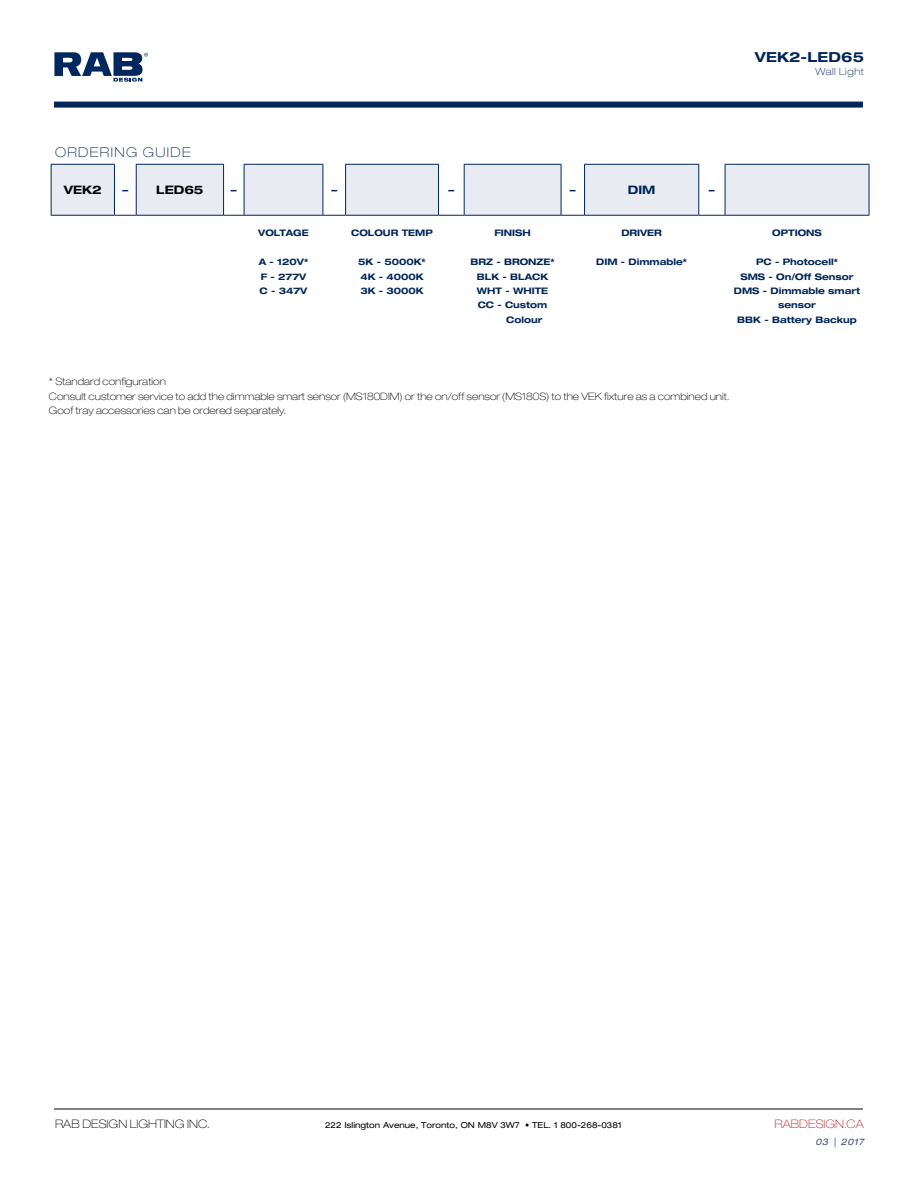
<style>
.page{position:relative;width:918px;height:1188px;background:#fff}
.page>*{position:absolute;margin:0;border:0;box-sizing:border-box;transform-origin:0 0}
.t1{font:700 expanded 13.8px "Helvetica Neue LT Std";letter-spacing:.01em;color:#00255a}
.t2{font:100 expanded 13.5px "Helvetica Neue LT Std";letter-spacing:.1em;color:#00255a}
.t3{font:100 expanded 11.7px "Helvetica Neue LT Std";color:#000}
.t4{font:100 expanded 11.7px "Helvetica Neue LT Std";color:#be1f24}
.t5{font:700 expanded 11.7px "Helvetica Neue LT Std";color:#000}
.t6{font:700 expanded 11.7px "Helvetica Neue LT Std";color:#00255a}
.t7{font:100 expanded 10.2px/14.4px "Helvetica Neue LT Std";color:#000}
.t8{font:100 expanded 9.9px "Helvetica Neue LT Std";letter-spacing:.05em;color:#00255a}
.t9{font:700 expanded 9px/14.4px "Helvetica Neue LT Std";color:#00255a}
.t10{font:italic expanded 9px "Helvetica Neue LT Std";letter-spacing:.07em;color:#394f7e}
.t11{font:expanded 8.25px "Helvetica Neue LT Std";color:#000}
.s1{color:#00255a}
</style>
<div class="page">
<svg style="left:54px;top:52px;width:94px;height:30px"></svg>
<div style="left:54px;top:102px;width:809px;height:6px;background:#00255a"></div>
<hr style="left:54px;top:1109px;width:809px;height:1px;background:#000">
<hr style="left:869px;top:165px;width:1px;height:50px;background:#00255a">
<svg style="left:51px;top:164px;width:818px;height:52px"></svg>
<hr style="left:725px;top:215px;width:144px;height:1px;background:#00255a">
<h1 class="t1" style="left:755px;top:49px;width:111px">VEK2-LED65</h1>
<p class="t8" style="left:815px;top:66px;width:50px">Wall Light</p>
<h2 class="t2" style="left:55px;top:144px;width:137px">ORDERING GUIDE</h2>
<p class="t5" style="left:64px;top:182px;width:40px">VEK2</p>
<p class="t5" style="left:122px;top:182px;width:83px"><span class="s1">–</span> LED65</p>
<p class="t6" style="left:231px;top:182px;width:7px">–</p>
<p class="t6" style="left:331px;top:182px;width:7px">–</p>
<p class="t6" style="left:448px;top:182px;width:7px">–</p>
<p class="t6" style="left:570px;top:182px;width:7px">–</p>
<p class="t6" style="left:628px;top:182px;width:29px">DIM</p>
<p class="t6" style="left:709px;top:182px;width:7px">–</p>
<p class="t9" style="left:258px;top:226px;width:52px">VOLTAGE</p>
<p class="t9" style="left:259px;top:255px;width:51px">A - 120V*<br>F - 277V<br>C - 347V</p>
<p class="t9" style="left:351px;top:226px;width:83px">COLOUR TEMP</p>
<p class="t9" style="left:358px;top:255px;width:69px">5K - 5000K*<br>4K - 4000K<br>3K - 3000K</p>
<p class="t9" style="left:494px;top:226px;width:38px">FINISH</p>
<p class="t9" style="left:471px;top:255px;width:85px">BRZ - BRONZE*</p>
<p class="t9" style="left:477px;top:269px;width:73px">BLK - BLACK</p>
<p class="t9" style="left:477px;top:283px;width:73px">WHT - WHITE</p>
<p class="t9" style="left:478px;top:298px;width:71px">CC - Custom</p>
<p class="t9" style="left:506px;top:312px;width:38px">Colour</p>
<p class="t9" style="left:621px;top:226px;width:42px">DRIVER</p>
<p class="t9" style="left:596px;top:255px;width:92px">DIM - Dimmable*</p>
<p class="t9" style="left:772px;top:226px;width:51px">OPTIONS</p>
<p class="t9" style="left:734px;top:255px;width:128px;text-align:center">PC - Photocell*<br>SMS - On/Off Sensor<br>DMS - Dimmable smart sensor<br>BBK - Battery Backup</p>
<p class="t7" style="left:49px;top:375px;width:682px">* Standard configuration<br>Consult customer service to add the dimmable smart sensor (MS180DIM) or the on/off sensor (MS180S) to the VEK fixture as a combined unit.<br>Goof tray accessories can be ordered separately.</p>
<p class="t3" style="left:55px;top:1117px;width:156px">RAB DESIGN LIGHTING INC.</p>
<p class="t11" style="left:325px;top:1120px;width:298px">222 Islington Avenue, Toronto, ON M8V 3W7 • TEL. 1 800-268-0381</p>
<p class="t4" style="left:775px;top:1117px;width:91px">RABDESIGN.CA</p>
<p class="t10" style="left:815px;top:1137px;width:50px">03 | 2017</p>
</div>
